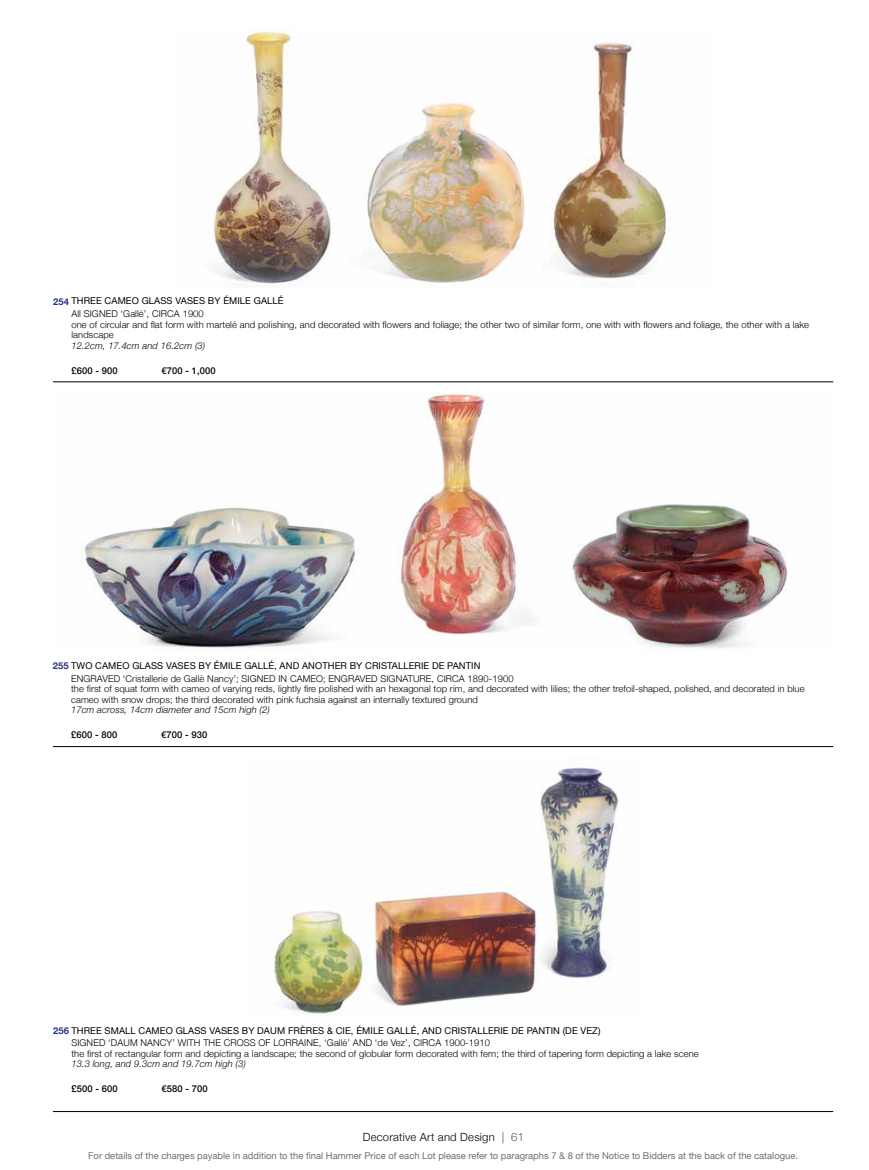
<style>
.page{position:relative;width:869px;height:1170px;background:#fff}
.page>*{position:absolute;margin:0;border:0;box-sizing:border-box;transform-origin:0 0}
.t1{font:300 11.25px "Helvetica Neue";letter-spacing:.02em;color:#000}
.t2{font:300 9.38px/10.6px "Helvetica Neue";letter-spacing:.01em;color:#000}
.t3{font:9.38px/12.4px "Helvetica Neue";letter-spacing:.01em;color:#000}
.t4{font:9.38px "Helvetica Neue";color:#6f6f6f}
.t5{font:italic 300 9.38px "Helvetica Neue";letter-spacing:.01em;color:#000}
.t6{font:500 9.38px "Helvetica Neue";letter-spacing:.01em;color:#000}
.s1{font-weight:700;color:#283583}
.s2{font-weight:300}
.s3{font-weight:400}
.s4{font-weight:100}
</style>
<div class="page">
<img style="left:205px;top:28px;width:461px;height:256px">
<img style="left:80px;top:392px;width:708px;height:258px">
<img style="left:273px;top:757px;width:346px;height:258px">
<hr style="left:53px;top:381px;width:779px;height:1px;background:#000">
<hr style="left:53px;top:746px;width:779px;height:1px;background:#000">
<hr style="left:53px;top:1111px;width:779px;height:1px;background:#000">
<p class="t3" style="left:71px;top:295px;width:213px;text-indent:-18px"><span class="s1">254</span> THREE CAMEO GLASS VASES BY ÉMILE GALLÉ<br><span class="s2">All SIGNED ‘Gallé’, CIRCA 1900</span></p>
<p class="t2" style="left:71px;top:318px;width:738px">one of circular and flat form with martelé and polishing, and decorated with flowers and foliage; the other two of similar form, one with with flowers and foliage, the other with a lake landscape</p>
<p class="t5" style="left:71px;top:338px;width:135px">12.2cm, 17.4cm and 16.2cm (3)</p>
<p class="t6" style="left:71px;top:362px;width:48px">£600 - 900</p>
<p class="t6" style="left:161px;top:362px;width:56px">€700 - 1,000</p>
<p class="t2" style="left:71px;top:659px;width:444px;line-height:12.4px;text-indent:-18px"><span class="s1">255</span> <span class="s3">TWO CAMEO GLASS VASES BY ÉMILE GALLÉ, AND ANOTHER BY CRISTALLERIE DE PANTIN<br></span>ENGRAVED ‘Cristallerie de Gallè Nancy’; SIGNED IN CAMEO; ENGRAVED SIGNATURE, CIRCA 1890-1900</p>
<p class="t2" style="left:71px;top:682px;width:734px">the first of squat form with cameo of varying reds, lightly fire polished with an hexagonal top rim, and decorated with lilies; the other trefoil-shaped, polished, and decorated in blue cameo with snow drops; the third decorated with pink fuchsia against an internally textured ground</p>
<p class="t5" style="left:71px;top:702px;width:200px">17cm across, 14cm diameter and 15cm high (2)</p>
<p class="t6" style="left:71px;top:727px;width:48px">£600 - 800</p>
<p class="t6" style="left:161px;top:727px;width:48px">€700 - 930</p>
<p class="t3" style="left:71px;top:1024px;width:530px;text-indent:-18px"><span class="s1">256</span> THREE SMALL CAMEO GLASS VASES BY DAUM FRÈRES &amp; CIE, ÉMILE GALLÉ, AND CRISTALLERIE DE PANTIN (DE VEZ)<br><span class="s2">SIGNED ‘DAUM NANCY’ WITH THE CROSS OF LORRAINE, ‘Gallé’ AND ‘de Vez’, CIRCA 1900-1910</span></p>
<p class="t2" style="left:71px;top:1047px;width:628px">the first of rectangular form and depicting a landscape; the second of globular form decorated with fern; the third of tapering form depicting a lake scene</p>
<p class="t5" style="left:71px;top:1056px;width:176px">13.3 long, and 9.3cm and 19.7cm high (3)</p>
<p class="t6" style="left:71px;top:1081px;width:48px">£500 - 600</p>
<p class="t6" style="left:161px;top:1081px;width:48px">€580 - 700</p>
<p class="t1" style="left:362px;top:1127px;width:162px">Decorative Art and Design <span class="s4">| 61</span></p>
<p class="t4" style="left:88px;top:1149px;width:711px">For details of the charges payable in addition to the final Hammer Price of each Lot please refer to paragraphs 7 &amp; 8 of the Notice to Bidders at the back of the catalogue.</p>
</div>
